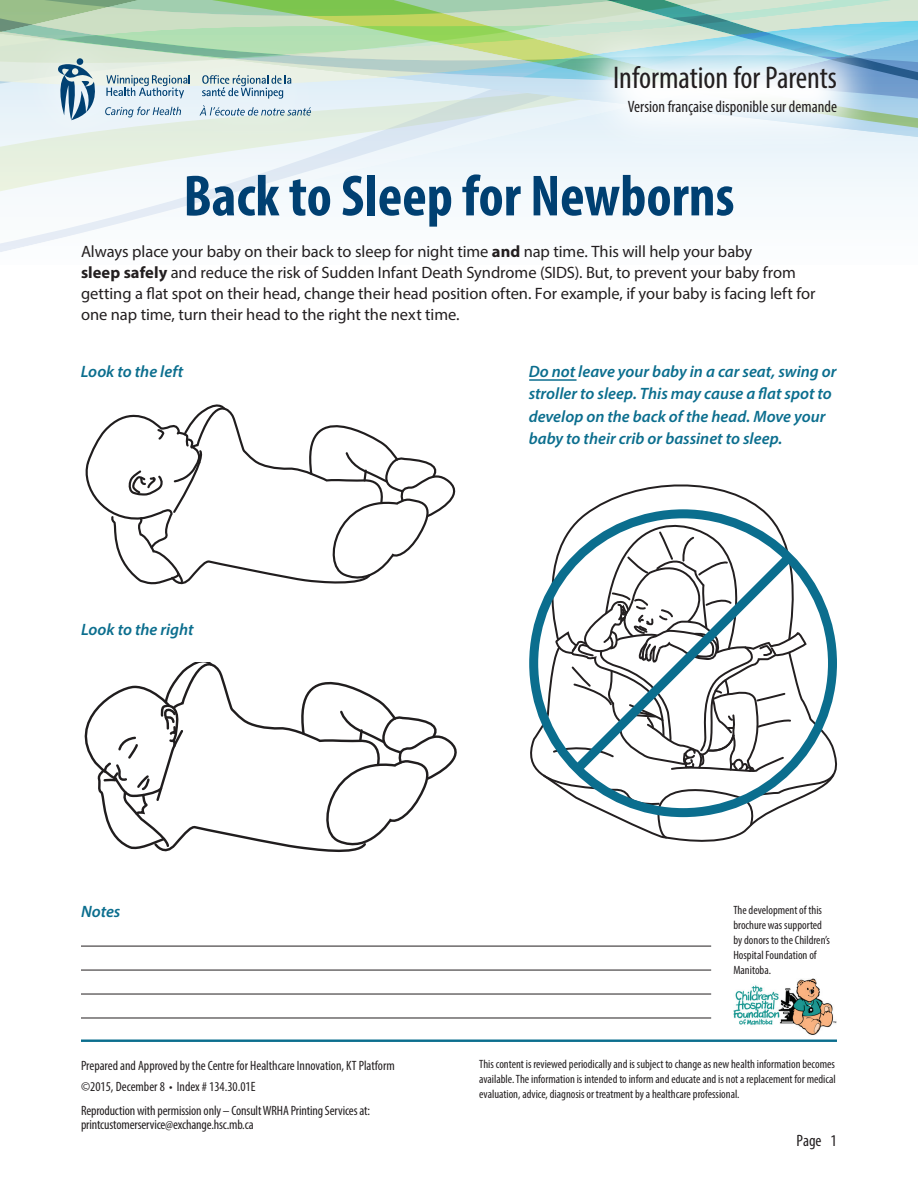
<style>
.page{position:relative;width:918px;height:1188px;background:#fff}
.page>*{position:absolute;margin:0;border:0;box-sizing:border-box;transform-origin:0 0}
.t1{font:700 condensed 58.5px "Myriad Pro";color:#004072}
.t2{font:condensed 31.5px "Myriad Pro";color:#231f20}
.t3{font:16.5px/21px "Myriad Pro";letter-spacing:-.005em;color:#231f20}
.t4{font:italic 600 16.5px/22.5px "Myriad Pro";color:#0b6e8e}
.t5{font:condensed 16.5px "Myriad Pro";color:#231f20}
.t6{font:condensed 13.5px/21.3px "Myriad Pro";letter-spacing:-.01em;color:#231f20}
.t7{font:condensed 12px/15px "Myriad Pro";color:#231f20;text-align:justify}
.s1{font-weight:700}
</style>
<div class="page">
<hr style="left:81px;top:1040px;width:756px;height:2px;background:#0b6e8e">
<svg style="left:0;top:0;width:918px;height:252px"></svg>
<svg style="left:23px;top:25px;width:320px;height:129px;background:#d4e7d8"></svg>
<svg style="left:106px;top:75px;width:84px;height:23px;background:#aec5d1"></svg>
<svg style="left:202px;top:75px;width:89px;height:24px;background:#b2c8d4"></svg>
<div style="left:77px;top:58px;width:6px;height:7px;background:#004072;border-radius:50%"></div>
<svg style="left:54px;top:63px;width:45px;height:57px;background:#95b2c4"></svg>
<svg style="left:105px;top:107px;width:76px;height:10px"></svg>
<svg style="left:200px;top:105px;width:111px;height:11px"></svg>
<svg style="left:571px;top:23px;width:309px;height:135px"></svg>
<svg style="left:85px;top:404px;width:371px;height:181px"></svg>
<svg style="left:84px;top:662px;width:373px;height:191px"></svg>
<svg style="left:529px;top:484px;width:308px;height:358px"></svg>
<img style="left:733px;top:978px;width:104px;height:57px">
<hr style="left:529px;top:379px;width:48px;height:2px;background:#0b6e8e">
<div style="left:529px;top:509px;width:308px;height:308px;border:9px solid #0b6e8e;border-radius:50%"></div>
<svg style="left:563px;top:543px;width:240px;height:240px"></svg>
<hr style="left:81px;top:994px;width:630px;height:1px;background:#231f20">
<hr style="left:81px;top:1018px;width:630px;height:1px;background:#231f20">
<hr style="left:81px;top:946px;width:630px;height:1px;background:#231f20">
<hr style="left:81px;top:970px;width:630px;height:1px;background:#231f20">
<h2 class="t2" style="left:613px;top:59px;width:225px">Information for Parents</h2>
<h3 class="t5" style="left:628px;top:97px;width:211px">Version française disponible sur demande</h3>
<h1 class="t1" style="left:183px;top:159px;width:553px">Back to Sleep for Newborns</h1>
<p class="t3" style="left:81px;top:240px;width:736px">Always place your baby on their back to sleep for night time <span class="s1">and</span> nap time. This will help your baby<br><span class="s1">sleep safely</span> and reduce the risk of Sudden Infant Death Syndrome (SIDS). But, to prevent your baby from getting a flat spot on their head, change their head position often. For example, if your baby is facing left for one nap time, turn their head to the right the next time.</p>
<h3 class="t4" style="left:81px;top:359px;width:104px">Look to the left</h3>
<h3 class="t4" style="left:81px;top:618px;width:114px">Look to the right</h3>
<h3 class="t4" style="left:529px;top:359px;width:309px">Do not leave your baby in a car seat, swing or stroller to sleep. This may cause a flat spot to develop on the back of the head. Move your baby to their crib or bassinet to sleep.</h3>
<h3 class="t4" style="left:81px;top:900px;width:41px">Notes</h3>
<p class="t6" style="left:81px;top:1054px;width:315px">Prepared and Approved by the Centre for Healthcare Innovation, KT Platform ©2015, December 8 • Index # 134.30.01E</p>
<p class="t6" style="left:81px;top:1104px;width:291px;line-height:13.5px">Reproduction with permission only – Consult WRHA Printing Services at: printcustomerservice@exchange.hsc.mb.ca</p>
<p class="t7" style="left:733px;top:902px;width:98px;text-align:left">The development of this brochure was supported by donors to the Children’s<br>Hospital Foundation of<br>Manitoba.</p>
<p class="t7" style="left:479px;top:1057px;width:358px">This content is reviewed periodically and is subject to change as new health information becomes available. The information is intended to inform and educate and is not a replacement for medical evaluation, advice, diagnosis or treatment by a healthcare professional.</p>
<h3 class="t5" style="left:797px;top:1131px;width:42px">Page 1</h3>
</div>
